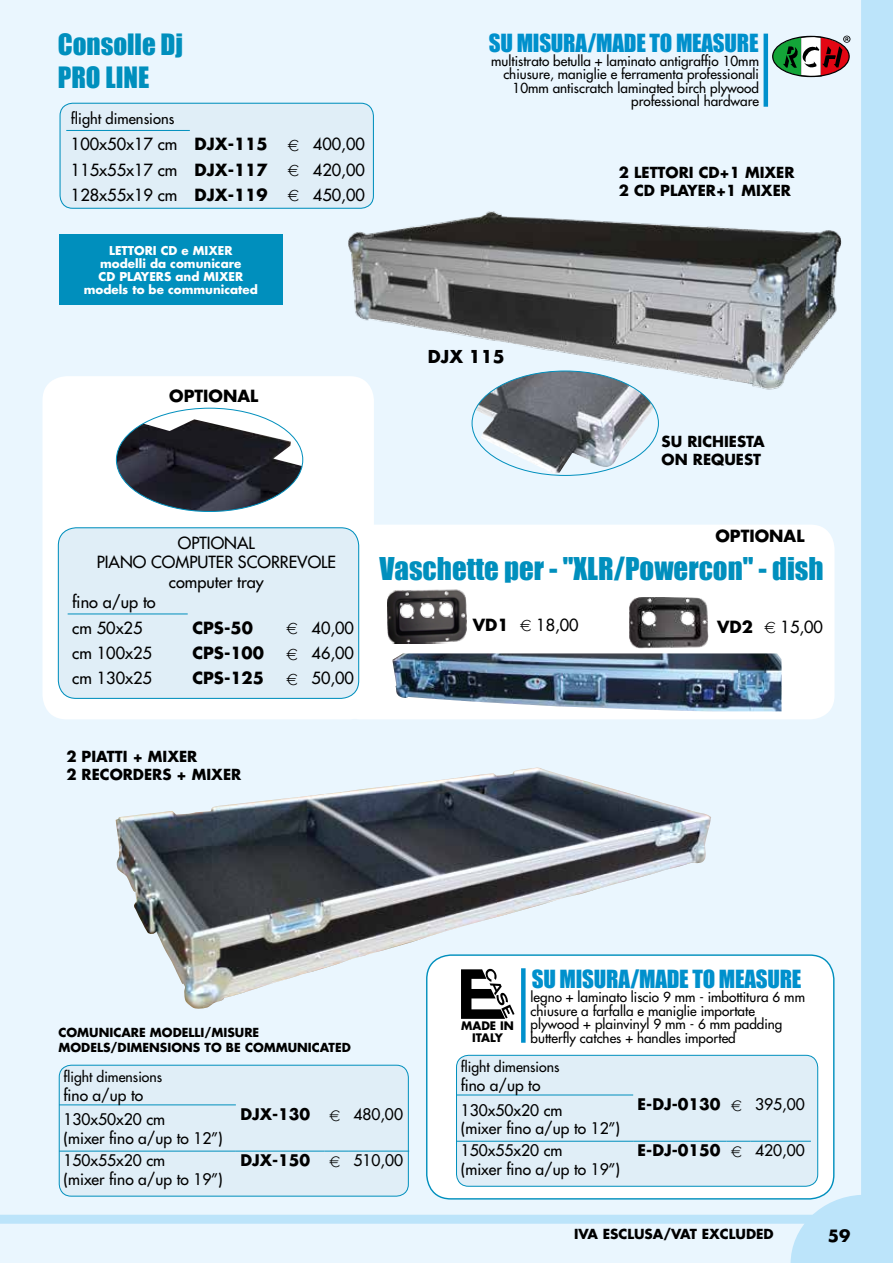
<style>
.page{position:relative;width:893px;height:1263px;background:#eaf6fe}
.page>*{position:absolute;margin:0;border:0;box-sizing:border-box;transform-origin:0 0}
.t1{font:28.8px "Impact";color:#008fbd}
.t2{font:27px/32.4px "Impact";color:#008fbd}
.t3{font:22.95px "Impact";letter-spacing:-.01em;color:#0090cc}
.t4{font:700 17.25px "Futura";color:#000}
.t5{font:700 16.5px "Futura";color:#000}
.t6{font:16.35px/25.2px "Futura";color:#000;text-align:justify}
.t7{font:700 16.35px "Futura";color:#000}
.t8{font:15.6px/24.8px "Futura";color:#000}
.t9{font:700 15.6px "Futura";color:#000}
.t10{font:700 14.85px/17.9px "Futura";color:#000}
.t11{font:14.7px "Futura";color:#000}
.t12{font:14.1px "Futura";color:#000}
.t13{font:13.5px/13.5px "Futura";color:#000}
.t14{font:700 13.5px "Futura";color:#000}
.t15{font:700 12.15px/14.5px "Futura";color:#000}
.t16{font:700 11.85px/12.9px "Futura";color:#fff;text-align:center}
.t17{font:700 11.4px/12.1px "Futura";color:#000;text-align:center}
.s1{font-weight:700}
.s2{font-family:"Logofont Euro"}
.s3{font-family:"Logofont Euro";font-weight:400}
.s4{font-weight:400}
</style>
<div class="page">
<svg style="left:791px;top:0;width:102px;height:1263px"></svg>
<div style="left:0;top:1215px;width:893px;height:9px;background:#bce4fa"></div>
<div style="left:337px;top:525px;width:497px;height:194px;background:#fff;border-radius:24px"></div>
<div style="left:427px;top:955px;width:407px;height:244px;background:#fff;border-radius:24px"></div>
<div style="left:43px;top:376px;width:331px;height:343px;background:#fff;border-radius:24px"></div>
<img style="left:348px;top:191px;width:507px;height:203px">
<div style="left:60px;top:103px;width:313px;height:105px;background:#e0eef7;border-radius:13px"></div>
<div style="left:60px;top:103px;width:314px;height:106px;border:1px solid #008fbd;border-radius:13px"></div>
<hr style="left:66px;top:130px;width:124px;height:1px;background:#008fbd">
<div style="left:456px;top:1055px;width:362px;height:131px;background:#e0eef7;border-radius:12px"></div>
<div style="left:456px;top:1055px;width:362px;height:132px;border:1px solid #008fbd;border-radius:12px"></div>
<hr style="left:456px;top:1094px;width:177px;height:1px;background:#008fbd">
<hr style="left:456px;top:1141px;width:177px;height:1px;background:#008fbd">
<hr style="left:633px;top:1141px;width:93px;height:1px;background:#008fbd">
<svg style="left:726px;top:1141px;width:25px;height:1px"></svg>
<hr style="left:751px;top:1141px;width:60px;height:1px;background:#008fbd">
<img style="left:475px;top:371px;width:179px;height:103px">
<img style="left:116px;top:419px;width:186px;height:92px">
<img style="left:115px;top:768px;width:596px;height:242px">
<div style="left:59px;top:1065px;width:349px;height:131px;background:#e0eef7;border-radius:12px"></div>
<div style="left:59px;top:1065px;width:350px;height:131px;border:1px solid #008fbd;border-radius:12px"></div>
<hr style="left:59px;top:1104px;width:177px;height:1px;background:#008fbd">
<hr style="left:59px;top:1150px;width:177px;height:1px;background:#008fbd">
<hr style="left:236px;top:1150px;width:89px;height:1px;background:#008fbd">
<svg style="left:325px;top:1150px;width:24px;height:1px"></svg>
<hr style="left:349px;top:1150px;width:60px;height:1px;background:#008fbd">
<div style="left:59px;top:235px;width:224px;height:70px;background:#008fbd"></div>
<div style="left:58px;top:528px;width:301px;height:170px;background:#e0eef7;border-radius:18px"></div>
<div style="left:58px;top:527px;width:301px;height:172px;border:1px solid #008fbd;border-radius:18px"></div>
<hr style="left:68px;top:614px;width:120px;height:1px;background:#008fbd">
<img style="left:388px;top:589px;width:78px;height:54px">
<img style="left:629px;top:597px;width:79px;height:51px">
<img style="left:393px;top:653px;width:388px;height:58px">
<div style="left:521px;top:968px;width:5px;height:75px;background:#0090cc"></div>
<svg style="left:461px;top:969px;width:53px;height:50px"></svg>
<div style="left:763px;top:34px;width:5px;height:73px;background:#0090cc"></div>
<svg style="left:772px;top:36px;width:78px;height:41px"></svg>
<h2 class="t2" style="left:58px;top:28px;width:127px">Consolle Dj<br>PRO LINE</h2>
<p class="t11" style="left:71px;top:109px;width:105px">flight dimensions</p>
<p class="t6" style="left:71px;top:131px;width:295px">100x50x17 cm <span class="s1">DJX-115</span> <span class="s2">E</span> 400,00<br>115x55x17 cm <span class="s1">DJX-117</span> <span class="s2">E</span> 420,00<br>128x55x19 cm <span class="s1">DJX-119</span> <span class="s2">E</span> 450,00</p>
<p class="t16" style="left:84px;top:244px;width:176px">LETTORI CD e MIXER<br>modelli da comunicare<br>CD PLAYERS and MIXER models to be communicated</p>
<p class="t7" style="left:169px;top:384px;width:91px">OPTIONAL</p>
<h3 class="t3" style="left:489px;top:29px;width:271px">SU MISURA/MADE TO MEASURE</h3>
<p class="t13" style="left:491px;top:54px;width:269px;text-align:right">multistrato betulla + laminato antigraffio 10mm chiusure, maniglie e ferramenta professionali 10mm antiscratch laminated birch plywood professional hardware</p>
<p class="t4" style="left:428px;top:344px;width:78px">DJX 115</p>
<p class="t10" style="left:619px;top:163px;width:177px">2 LETTORI CD+1 MIXER<br>2 CD PLAYER+1 MIXER</p>
<p class="t10" style="left:662px;top:432px;width:105px">SU RICHIESTA<br>ON REQUEST</p>
<p class="t6" style="left:178px;top:530px;width:78px">OPTIONAL</p>
<p class="t6" style="left:97px;top:550px;width:241px">PIANO COMPUTER SCORREVOLE</p>
<p class="t6" style="left:169px;top:569px;width:96px">computer tray</p>
<p class="t6" style="left:72px;top:589px;width:85px">fino a/up to</p>
<p class="t6" style="left:72px;top:615px;width:72px">cm 50x25</p>
<p class="t7" style="left:192px;top:616px;width:62px">CPS-50</p>
<p class="t6" style="left:286px;top:615px;width:69px"><span class="s2">E</span> 40,00</p>
<p class="t6" style="left:72px;top:640px;width:81px">cm 100x25</p>
<p class="t7" style="left:192px;top:642px;width:73px">CPS-100</p>
<p class="t6" style="left:286px;top:640px;width:69px"><span class="s2">E</span> 46,00</p>
<p class="t6" style="left:72px;top:665px;width:81px">cm 130x25</p>
<p class="t7" style="left:192px;top:667px;width:73px">CPS-125</p>
<p class="t6" style="left:286px;top:665px;width:69px"><span class="s2">E</span> 50,00</p>
<p class="t10" style="left:66px;top:747px;width:176px">2 PIATTI + MIXER<br>2 RECORDERS + MIXER</p>
<p class="t7" style="left:715px;top:525px;width:91px">OPTIONAL</p>
<h1 class="t1" style="left:379px;top:551px;width:446px">Vaschette per - "XLR/Powercon" - dish</h1>
<p class="t6" style="left:473px;top:612px;width:108px"><span class="s1">VD1</span> <span class="s2">E</span> 18,00</p>
<p class="t6" style="left:717px;top:614px;width:108px"><span class="s1">VD2</span> <span class="s2">E</span> 15,00</p>
<p class="t15" style="left:59px;top:1025px;width:294px">COMUNICARE MODELLI/MISURE<br>MODELS/DIMENSIONS TO BE COMMUNICATED</p>
<p class="t17" style="left:461px;top:1019px;width:54px">MADE IN<br>ITALY</p>
<h3 class="t3" style="left:532px;top:965px;width:271px">SU MISURA/MADE TO MEASURE</h3>
<p class="t13" style="left:531px;top:990px;width:276px">legno + laminato liscio 9 mm - imbottitura 6 mm chiusure a farfalla e maniglie importate plywood + plainvinyl 9 mm - 6 mm padding butterfly catches + handles imported</p>
<p class="t12" style="left:64px;top:1068px;width:100px">flight dimensions</p>
<p class="t8" style="left:64px;top:1082px;width:103px">fino a/up to<br>130x50x20 cm</p>
<p class="t8" style="left:64px;top:1126px;width:161px">(mixer fino a/up to 12”)</p>
<p class="t9" style="left:240px;top:1103px;width:164px">DJX-130 <span class="s3">E</span> <span class="s4">480,00</span></p>
<p class="t8" style="left:64px;top:1151px;width:161px;line-height:18.8px">150x55x20 cm<br>(mixer fino a/up to 19”)</p>
<p class="t9" style="left:240px;top:1149px;width:164px">DJX-150 <span class="s3">E</span> <span class="s4">510,00</span></p>
<p class="t12" style="left:461px;top:1058px;width:100px">flight dimensions</p>
<p class="t8" style="left:461px;top:1073px;width:103px">fino a/up to<br>130x50x20 cm</p>
<p class="t8" style="left:461px;top:1116px;width:161px">(mixer fino a/up to 12”)</p>
<p class="t9" style="left:638px;top:1093px;width:169px">E-DJ-0130 <span class="s3">E</span> <span class="s4">395,00</span></p>
<p class="t8" style="left:461px;top:1141px;width:161px;line-height:18.8px">150x55x20 cm<br>(mixer fino a/up to 19”)</p>
<p class="t9" style="left:638px;top:1140px;width:169px">E-DJ-0150 <span class="s3">E</span> <span class="s4">420,00</span></p>
<p class="t14" style="left:574px;top:1225px;width:201px">IVA ESCLUSA/VAT EXCLUDED</p>
<p class="t5" style="left:828px;top:1224px;width:24px">59</p>
</div>
